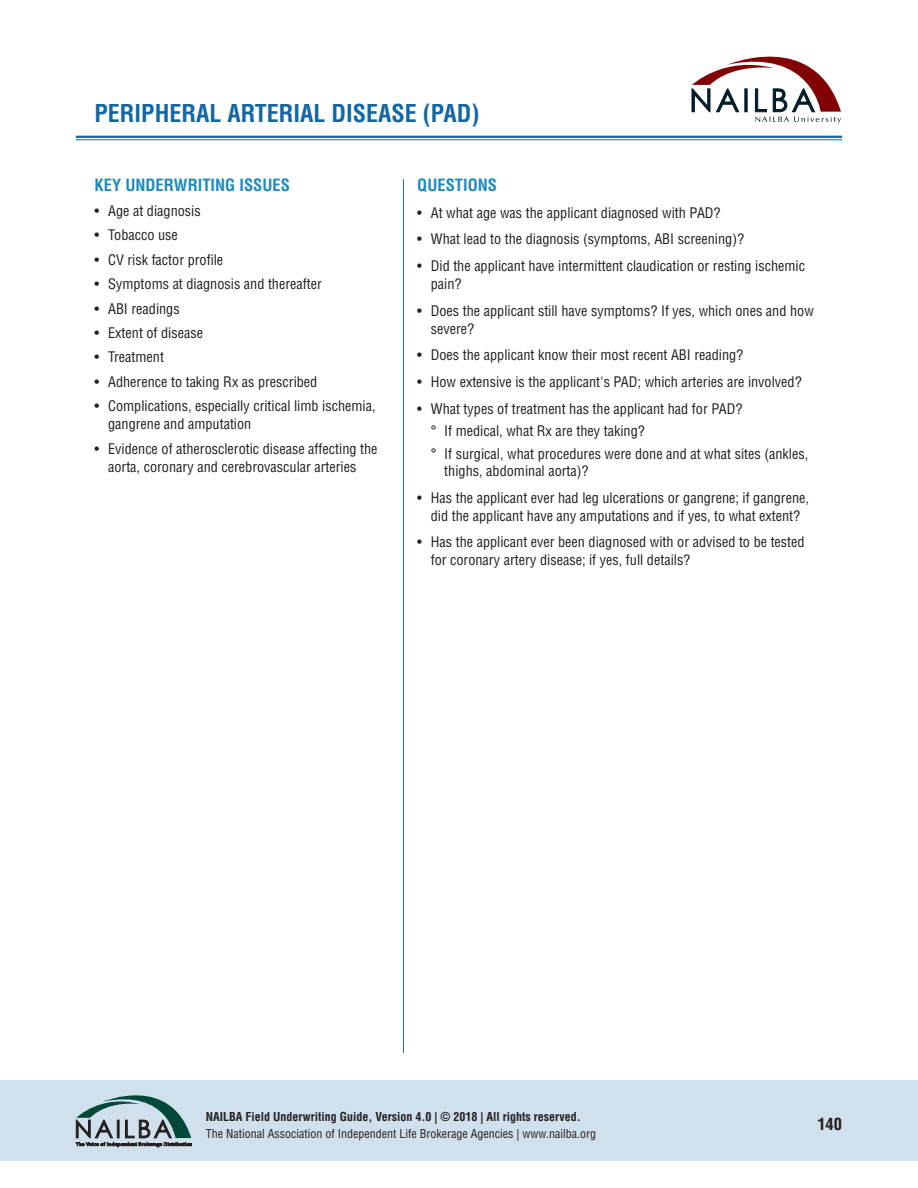
<style>
.page{position:relative;width:918px;height:1188px;background:#fff}
.page>*{position:absolute;margin:0;border:0;box-sizing:border-box;transform-origin:0 0}
.t1{font:700 condensed 24px "Helvetica LT Std";color:#1367a4}
.Subhead{font:700 condensed 16.5px "Helvetica LT Std";color:#1e8bbc}
.t2{font:700 condensed 16.5px "Helvetica LT Std";color:#231f20}
.Bullet_Text{font:condensed 14.25px/18px "Helvetica LT Std";color:#231f20}
.Sub_Bullet_Text{font:condensed 14.25px/17.2px "Helvetica LT Std";color:#231f20}
.t3{font:condensed 12px "Helvetica LT Std";color:#231f20}
.t4{font:700 condensed 12px "Helvetica LT Std";color:#231f20}
</style>
<div class="page">
<div style="left:0;top:1080px;width:918px;height:81px;background:#d1e0ed"></div>
<svg style="left:76px;top:1095px;width:116px;height:52px"></svg>
<svg style="left:692px;top:57px;width:149px;height:67px"></svg>
<hr style="left:76px;top:136px;width:766px;height:2px;background:#1367a4">
<hr style="left:76px;top:139px;width:766px;height:1px;background:#1367a4">
<hr style="left:403px;top:179px;width:1px;height:874px;background:#1367a4">
<p class="t1" style="left:95px;top:98px;width:386px">PERIPHERAL ARTERIAL DISEASE (PAD)</p>
<p class="Subhead" style="left:95px;top:175px;width:197px">KEY UNDERWRITING ISSUES</p>
<p class="Bullet_Text" style="left:95px;top:201px;width:108px">• Age at diagnosis</p>
<p class="Bullet_Text" style="left:95px;top:226px;width:85px">• Tobacco use</p>
<p class="Bullet_Text" style="left:95px;top:250px;width:130px">• CV risk factor profile</p>
<p class="Bullet_Text" style="left:95px;top:275px;width:229px">• Symptoms at diagnosis and thereafter</p>
<p class="Bullet_Text" style="left:95px;top:299px;width:87px">• ABI readings</p>
<p class="Bullet_Text" style="left:95px;top:324px;width:110px">• Extent of disease</p>
<p class="Bullet_Text" style="left:95px;top:348px;width:71px">• Treatment</p>
<p class="Bullet_Text" style="left:95px;top:373px;width:224px">• Adherence to taking Rx as prescribed</p>
<p class="Bullet_Text" style="left:108px;top:397px;width:269px;text-indent:-14px">• Complications, especially critical limb ischemia, gangrene and amputation</p>
<p class="Bullet_Text" style="left:95px;top:440px;width:284px;text-align:center">• Evidence of atherosclerotic disease affecting the aorta, coronary and cerebrovascular arteries</p>
<p class="Subhead" style="left:417px;top:175px;width:81px">QUESTIONS</p>
<p class="Bullet_Text" style="left:417px;top:203px;width:305px">• At what age was the applicant diagnosed with PAD?</p>
<p class="Bullet_Text" style="left:417px;top:230px;width:328px">• What lead to the diagnosis (symptoms, ABI screening)?</p>
<p class="Bullet_Text" style="left:431px;top:257px;width:376px;text-indent:-14px">• Did the applicant have intermittent claudication or resting ischemic pain?</p>
<p class="Bullet_Text" style="left:431px;top:301px;width:385px;text-indent:-14px">• Does the applicant still have symptoms? If yes, which ones and how severe?</p>
<p class="Bullet_Text" style="left:417px;top:346px;width:328px">• Does the applicant know their most recent ABI reading?</p>
<p class="Bullet_Text" style="left:417px;top:373px;width:386px">• How extensive is the applicant's PAD; which arteries are involved?</p>
<p class="Bullet_Text" style="left:417px;top:399px;width:327px">• What types of treatment has the applicant had for PAD?</p>
<p class="Sub_Bullet_Text" style="left:431px;top:422px;width:216px">° If medical, what Rx are they taking?</p>
<p class="Sub_Bullet_Text" style="left:444px;top:445px;width:366px;text-indent:-14px">° If surgical, what procedures were done and at what sites (ankles, thighs, abdominal aorta)?</p>
<p class="Bullet_Text" style="left:417px;top:489px;width:393px;text-align:center">• Has the applicant ever had leg ulcerations or gangrene; if gangrene, did the applicant have any amputations and if yes, to what extent?</p>
<p class="Bullet_Text" style="left:431px;top:533px;width:375px;text-indent:-14px">• Has the applicant ever been diagnosed with or advised to be tested for coronary artery disease; if yes, full details?</p>
<p class="t4" style="left:206px;top:1109px;width:376px">NAILBA Field Underwriting Guide, Version 4.0 | © 2018 | All rights reserved.</p>
<p class="t3" style="left:206px;top:1126px;width:392px">The National Association of Independent Life Brokerage Agencies | www.nailba.org</p>
<p class="t2" style="left:817px;top:1114px;width:26px">140</p>
</div>
